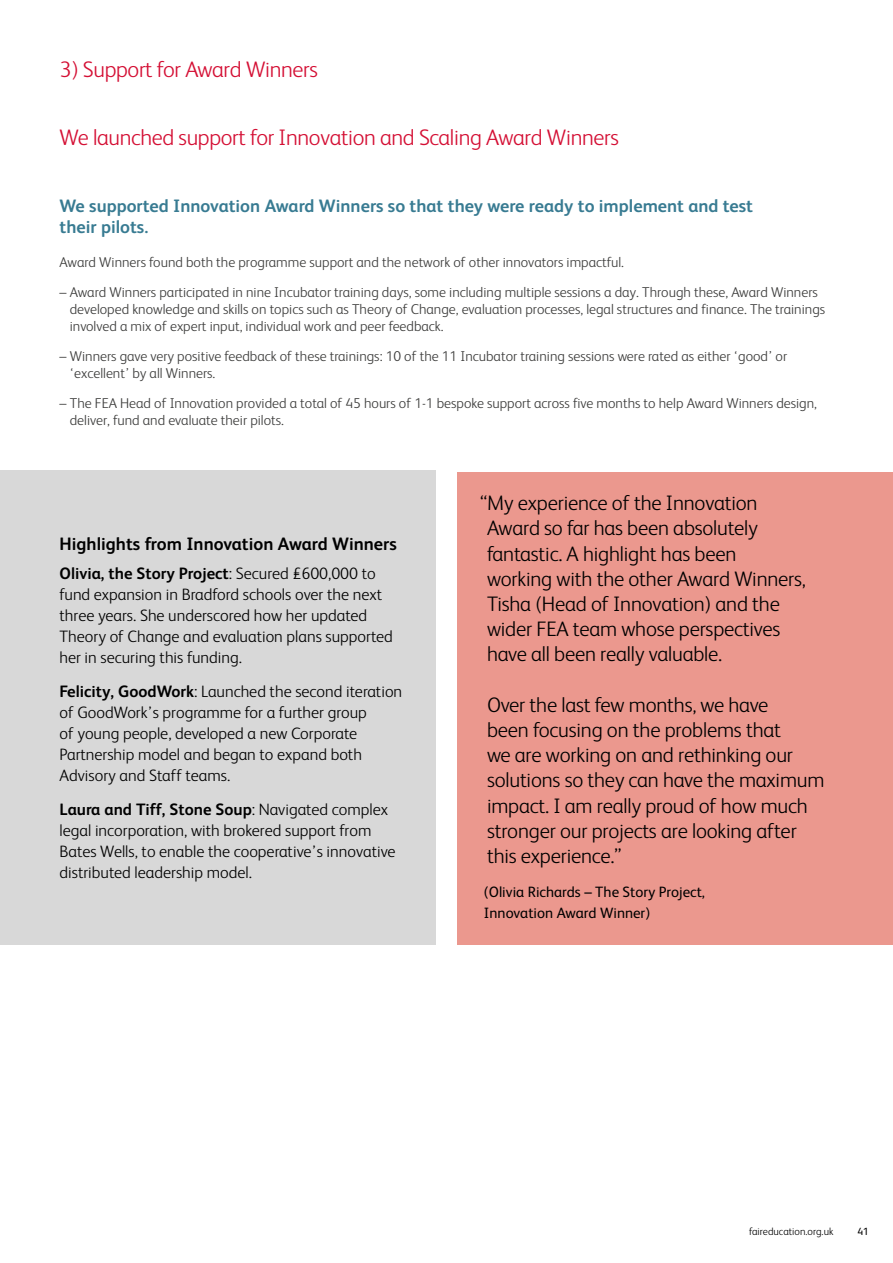
<style>
.page{position:relative;width:893px;height:1263px;background:#fff}
.page>*{position:absolute;margin:0;border:0;box-sizing:border-box;transform-origin:0 0}
.t1{font:300 22.5px "FS Albert";letter-spacing:-.015em;color:#d40f34}
.t2{font:300 21px/25.2px "FS Albert";letter-spacing:-.01em;color:#000}
.t3{font:700 18px/21.6px "FS Albert";color:#387b92}
.t4{font:700 18px "FS Albert";color:#000}
.t5{font:300 16.5px/21px "FS Albert";color:#000}
.t6{font:15px/21px "FS Albert";color:#000}
.t7{font:300 14.25px/17.1px "FS Albert";color:#3c3c3b}
.t8{font:300 10.5px "FS Albert";color:#000}
.t9{font:10.5px "FS Albert";color:#000}
.s1{font-weight:700}
</style>
<div class="page">
<div style="left:457px;top:472px;width:436px;height:472px;background:#eb988e"></div>
<div style="left:0;top:470px;width:436px;height:474px;background:#d8d8d8"></div>
<h1 class="t1" style="left:60px;top:56px;width:260px">3) Support for Award Winners</h1>
<h1 class="t1" style="left:60px;top:125px;width:561px">We launched support for Innovation and Scaling Award Winners</h1>
<p class="t3" style="left:60px;top:194px;width:695px">We supported Innovation Award Winners so that they were ready to implement and test their pilots.</p>
<p class="t7" style="left:60px;top:254px;width:566px">Award Winners found both the programme support and the network of other innovators impactful.</p>
<p class="t7" style="left:70px;top:284px;width:757px;text-indent:-10px">– Award Winners participated in nine Incubator training days, some including multiple sessions a day. Through these, Award Winners developed knowledge and skills on topics such as Theory of Change, evaluation processes, legal structures and finance. The trainings involved a mix of expert input, individual work and peer feedback.</p>
<p class="t7" style="left:70px;top:348px;width:719px;text-indent:-10px">– Winners gave very positive feedback of these trainings: 10 of the 11 Incubator training sessions were rated as either ‘good’ or ‘excellent’ by all Winners.</p>
<p class="t7" style="left:70px;top:395px;width:749px;text-indent:-10px">– The FEA Head of Innovation provided a total of 45 hours of 1-1 bespoke support across five months to help Award Winners design, deliver, fund and evaluate their pilots.</p>
<p class="t4" style="left:60px;top:533px;width:339px">Highlights from Innovation Award Winners</p>
<p class="t5" style="left:60px;top:563px;width:335px"><span class="s1">Olivia, the Story Project</span>: Secured £600,000 to fund expansion in Bradford schools over the next three years. She underscored how her updated Theory of Change and evaluation plans supported her in securing this funding.</p>
<p class="t5" style="left:60px;top:681px;width:344px"><span class="s1">Felicity, GoodWork</span>: Launched the second iteration of GoodWork’s programme for a further group<br>of young people, developed a new Corporate Partnership model and began to expand both Advisory and Staff teams.</p>
<p class="t5" style="left:60px;top:799px;width:338px"><span class="s1">Laura and Tiff, Stone Soup</span>: Navigated complex legal incorporation, with brokered support from Bates Wells, to enable the cooperative’s innovative distributed leadership model.</p>
<h2 class="t2" style="left:487px;top:490px;width:320px;text-indent:-7px">“My experience of the Innovation Award so far has been absolutely fantastic. A highlight has been working with the other Award Winners, Tisha (Head of Innovation) and the wider FEA team whose perspectives have all been really valuable.</h2>
<h2 class="t2" style="left:487px;top:692px;width:339px">Over the last few months, we have<br>been focusing on the problems that<br>we are working on and rethinking our solutions so they can have the maximum impact. I am really proud of how much stronger our projects are looking after this experience.”</h2>
<p class="t6" style="left:484px;top:881px;width:222px">(Olivia Richards – The Story Project,<br>Innovation Award Winner)</p>
<p class="t8" style="left:749px;top:1225px;width:86px">faireducation.org.uk</p>
<p class="t9" style="left:857px;top:1225px;width:13px">41</p>
</div>
